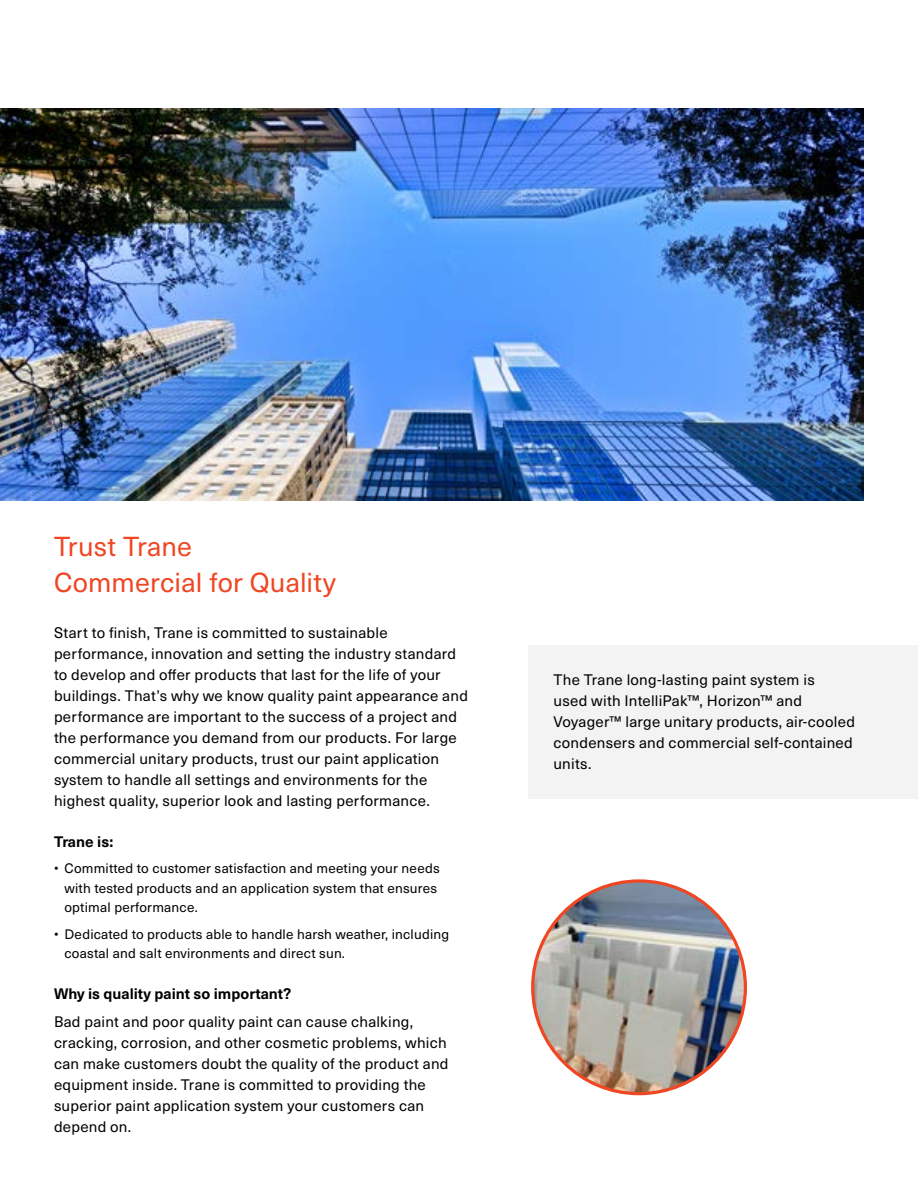
<style>
.page{position:relative;width:918px;height:1188px;background:#fff}
.page>*{position:absolute;margin:0;border:0;box-sizing:border-box;transform-origin:0 0}
.t1{font:27px/36px "Neue Haas Unica W1 G";letter-spacing:.005em;color:#ef4623}
.t2{font:15px/21px "Neue Haas Unica W1 G";letter-spacing:.015em;color:#000}
.t3{font:700 15px "Neue Haas Unica W1 G";color:#000}
.t4{font:13.5px/19.5px "Neue Haas Unica W1 G";letter-spacing:.015em;color:#000}
</style>
<div class="page">
<img style="left:0;top:108px;width:864px;height:392px">
<img style="left:533px;top:881px;width:212px;height:213px;border-radius:106px">
<div style="left:528px;top:645px;width:390px;height:154px;background:#f3f3f4"></div>
<h1 class="t1" style="left:54px;top:527px;width:283px">Trust Trane<br>Commercial for Quality</h1>
<p class="t2" style="left:54px;top:621px;width:415px">Start to finish, Trane is committed to sustainable performance, innovation and setting the industry standard to develop and offer products that last for the life of your buildings. That’s why we know quality paint appearance and performance are important to the success of a project and the performance you demand from our products. For large commercial unitary products, trust our paint application system to handle all settings and environments for the highest quality, superior look and lasting performance.</p>
<p class="t3" style="left:54px;top:830px;width:61px">Trane is:</p>
<p class="t4" style="left:65px;top:858px;width:377px;text-indent:-11px">• Committed to customer satisfaction and meeting your needs with tested products and an application system that ensures optimal performance.</p>
<p class="t4" style="left:65px;top:923px;width:386px;text-indent:-11px">• Dedicated to products able to handle harsh weather, including coastal and salt environments and direct sun.</p>
<p class="t3" style="left:54px;top:983px;width:239px">Why is quality paint so important?</p>
<p class="t2" style="left:54px;top:1011px;width:396px">Bad paint and poor quality paint can cause chalking, cracking, corrosion, and other cosmetic problems, which can make customers doubt the quality of the product and equipment inside. Trane is committed to providing the superior paint application system your customers can depend on.</p>
<p class="t2" style="left:554px;top:668px;width:303px">The Trane long-lasting paint system is<br>used with IntelliPak™, Horizon™ and Voyager™ large unitary products, air-cooled condensers and commercial self-contained units.</p>
</div>
